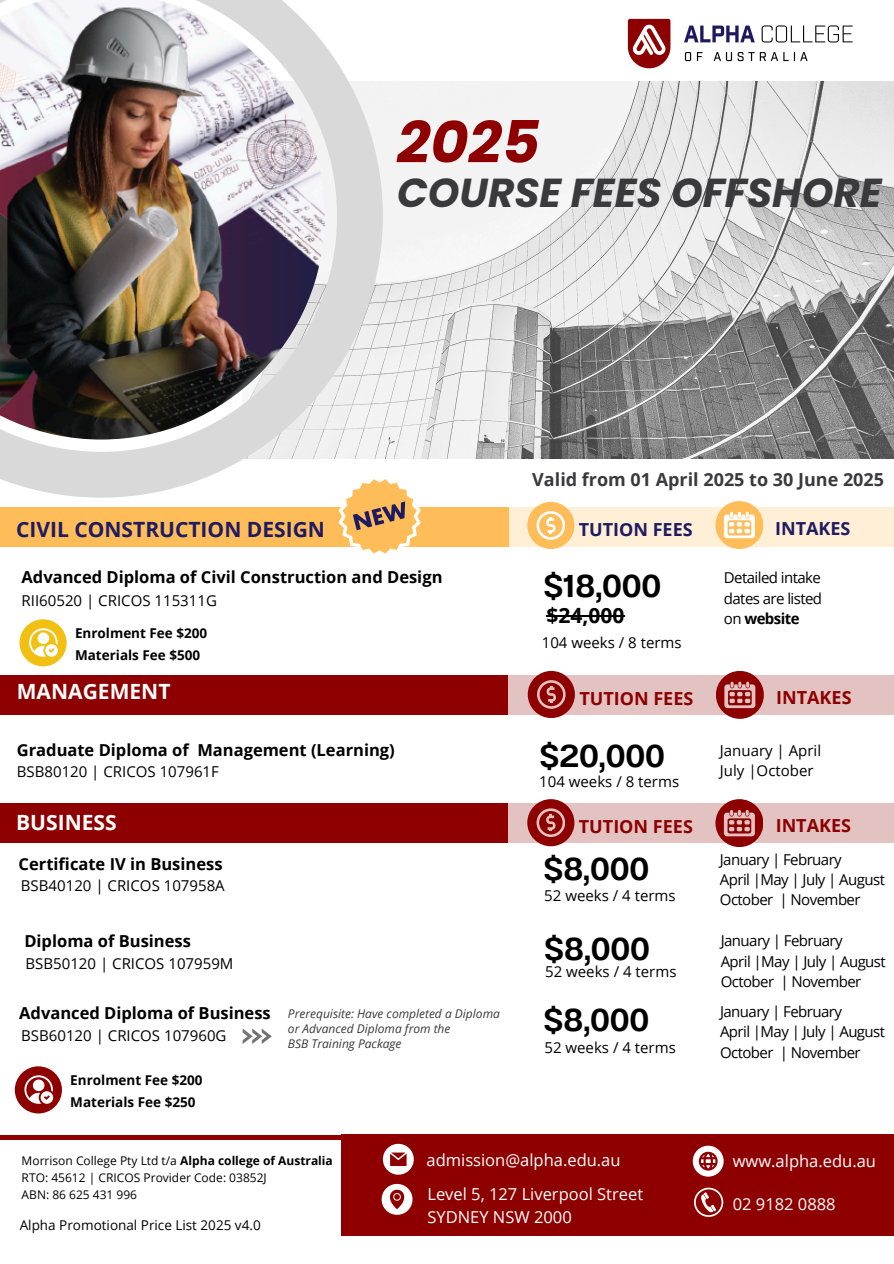
<style>
.page{position:relative;width:894px;height:1264px;background:#fff}
.page>*{position:absolute;margin:0;border:0;box-sizing:border-box;transform-origin:0 0}
.t1{font:italic 700 58.35px "Poppins";color:#8e0000}
.t2{font:italic 700 40.35px "Poppins";color:#3a3a3c}
.t3{font:600 31.5px "Anantason";color:#000}
.t4{font:700 21px "Open Sans";color:#1f1b62}
.t5{font:700 21px "Open Sans";color:#fefefe}
.t6{font:700 21px "Open Sans";color:#fff}
.t7{font:700 21px "Open Sans";color:#000}
.t8{font:700 18px "Open Sans";color:#8e0000}
.t9{font:700 18px "Open Sans";color:#3a3a3c}
.t10{font:700 18px "Open Sans";color:#1f1b62}
.t11{font:700 16.5px "Open Sans";color:#000}
.t12{font:16.5px "Open Sans";color:#fff}
.t13{font:15px "Open Sans";color:#000}
.t14{font:15px/20.2px "Open Sans";letter-spacing:-.035em;color:#000}
.t15{font:15px/20.2px "Open Sans";letter-spacing:-.04em;color:#000}
.t16{font:700 15px "Open Sans";letter-spacing:-.04em;color:#000}
.t17{font:700 13.5px "Open Sans";color:#000}
.t18{font:13.5px "Open Sans";color:#000}
.t19{font:12px "Open Sans";color:#000}
.t20{font:italic 12px "Open Sans";color:#3a3a3c}
.s1{font-weight:400}
.s2{font-weight:700}
</style>
<div class="page">
<img style="left:627px;top:18px;width:226px;height:51px">
<hr style="left:0;top:1135px;width:427px;height:4px;background:#8e0000">
<div style="left:340px;top:1134px;width:553px;height:101px;background:#8e0000"></div>
<svg style="left:383px;top:1143px;width:30px;height:31px"></svg>
<svg style="left:381px;top:1183px;width:31px;height:31px"></svg>
<svg style="left:692px;top:1145px;width:31px;height:31px"></svg>
<svg style="left:694px;top:1187px;width:29px;height:29px"></svg>
<div style="left:503px;top:507px;width:390px;height:39px;background:#ffefd7"></div>
<div style="left:0;top:507px;width:508px;height:39px;background:#ffbd59"></div>
<svg style="left:339px;top:479px;width:81px;height:75px"></svg>
<div style="left:0;top:675px;width:508px;height:39px;background:#8e0000"></div>
<div style="left:19px;top:619px;width:48px;height:47px;background:#f1c013;border-radius:50%"></div>
<svg style="left:29px;top:628px;width:29px;height:28px"></svg>
<div style="left:527px;top:502px;width:47px;height:47px;background:#ffbd59;border-radius:50%"></div>
<svg style="left:536px;top:511px;width:28px;height:28px"></svg>
<div style="left:15px;top:1066px;width:47px;height:47px;background:#8e0000;border-radius:50%"></div>
<svg style="left:24px;top:1075px;width:29px;height:28px"></svg>
<div style="left:715px;top:501px;width:48px;height:48px;background:#ffbd59;border-radius:50%"></div>
<svg style="left:723px;top:512px;width:31px;height:26px"></svg>
<img style="left:383px;top:81px;width:510px;height:377px">
<img style="left:0;top:0;width:383px;height:497px">
<div style="left:715px;top:671px;width:48px;height:48px;background:#8e0000;border-radius:50%"></div>
<div style="left:527px;top:671px;width:47px;height:47px;background:#8e0000;border-radius:50%"></div>
<svg style="left:508px;top:675px;width:385px;height:39px;background:#d5a2a2"></svg>
<div style="left:0;top:803px;width:508px;height:39px;background:#8e0000"></div>
<svg style="left:242px;top:1028px;width:30px;height:16px"></svg>
<div style="left:715px;top:799px;width:48px;height:48px;background:#8e0000;border-radius:50%"></div>
<div style="left:527px;top:799px;width:47px;height:47px;background:#8e0000;border-radius:50%"></div>
<svg style="left:508px;top:803px;width:385px;height:39px;background:#d5a2a2"></svg>
<hr style="left:546px;top:615px;width:78px;height:1px;background:#000">
<p class="t1" style="left:397px;top:101px;width:144px">2025</p>
<p class="t2" style="left:397px;top:164px;width:486px">COURSE FEES OFFSHORE</p>
<h2 class="t4" style="left:16px;top:514px;width:310px">CIVIL CONSTRUCTION DESIGN</h2>
<h4 class="t11" style="left:22px;top:565px;width:422px">Advanced Diploma of Civil Construction and Design</h4>
<p class="t13" style="left:22px;top:589px;width:197px">RII60520 | CRICOS 115311G</p>
<p class="t17" style="left:75px;top:624px;width:134px">Enrolment Fee $200</p>
<p class="t17" style="left:75px;top:645px;width:127px">Materials Fee $500</p>
<p class="t5" style="left:17px;top:677px;width:155px">MANAGEMENT</p>
<p class="t11" style="left:17px;top:738px;width:379px">Graduate Diploma of Management (Learning)</p>
<p class="t13" style="left:17px;top:761px;width:203px">BSB80120 | CRICOS 107961F</p>
<p class="t9" style="left:532px;top:467px;width:353px">Valid from 01 April 2025 to 30 June 2025</p>
<p class="t10" style="left:578px;top:516px;width:115px">TUTION FEES</p>
<h2 class="t3" style="left:543px;top:567px;width:119px">$18,000</h2>
<p class="t7" style="left:546px;top:601px;width:79px">$24,000</p>
<p class="t13" style="left:541px;top:632px;width:141px">104 weeks / 8 terms</p>
<h5 class="t10" style="left:774px;top:516px;width:77px">INTAKES</h5>
<h6 class="t15" style="left:723px;top:567px;width:100px">Detailed intake dates are listed</h6>
<p class="t16" style="left:723px;top:607px;width:77px"><span class="s1">on</span> website</p>
<p class="t8" style="left:579px;top:685px;width:115px">TUTION FEES</p>
<p class="t8" style="left:776px;top:684px;width:77px">INTAKES</p>
<p class="t3" style="left:539px;top:737px;width:127px">$20,000</p>
<p class="t13" style="left:539px;top:770px;width:141px">104 weeks / 8 terms</p>
<h5 class="t13" style="left:719px;top:740px;width:103px">January | April</h5>
<h3 class="t13" style="left:719px;top:760px;width:95px">July |October</h3>
<h5 class="t6" style="left:16px;top:808px;width:102px">BUSINESS</h5>
<p class="t8" style="left:578px;top:813px;width:115px">TUTION FEES</p>
<p class="t8" style="left:775px;top:812px;width:77px">INTAKES</p>
<p class="t11" style="left:19px;top:852px;width:205px">Certificate IV in Business</p>
<h2 class="t13" style="left:21px;top:875px;width:205px">BSB40120 | CRICOS 107958A</h2>
<h6 class="t3" style="left:543px;top:850px;width:107px">$8,000</h6>
<p class="t14" style="left:719px;top:848px;width:166px">January | February<br>April |May | July | August</p>
<h2 class="t15" style="left:719px;top:889px;width:142px">October | November</h2>
<p class="t13" style="left:544px;top:885px;width:133px">52 weeks / 4 terms</p>
<h6 class="t3" style="left:544px;top:930px;width:107px">$8,000</h6>
<p class="t14" style="left:720px;top:930px;width:166px">January | February<br>April |May | July | August</p>
<p class="t15" style="left:720px;top:970px;width:142px">October | November</p>
<p class="t11" style="left:24px;top:929px;width:168px">Diploma of Business</p>
<p class="t13" style="left:26px;top:953px;width:209px">BSB50120 | CRICOS 107959M</p>
<p class="t13" style="left:545px;top:961px;width:133px">52 weeks / 4 terms</p>
<p class="t11" style="left:19px;top:1001px;width:253px">Advanced Diploma of Business</p>
<p class="t13" style="left:21px;top:1024px;width:207px">BSB60120 | CRICOS 107960G</p>
<h1 class="t17" style="left:70px;top:1070px;width:134px">Enrolment Fee $200</h1>
<h6 class="t17" style="left:70px;top:1092px;width:127px">Materials Fee $250</h6>
<h5 class="t20" style="left:288px;top:1005px;width:213px">Prerequisite: Have completed a Diploma</h5>
<h3 class="t20" style="left:288px;top:1020px;width:164px">or Advanced Diploma from the</h3>
<h6 class="t20" style="left:288px;top:1035px;width:115px">BSB Training Package</h6>
<p class="t3" style="left:543px;top:1001px;width:107px">$8,000</p>
<p class="t14" style="left:719px;top:1001px;width:166px">January | February<br>April |May | July | August</p>
<p class="t15" style="left:719px;top:1041px;width:142px">October | November</p>
<p class="t13" style="left:544px;top:1036px;width:133px">52 weeks / 4 terms</p>
<p class="t19" style="left:22px;top:1152px;width:313px">Morrison College Pty Ltd t/a <span class="s2">Alpha college of Australia</span></p>
<h3 class="t19" style="left:22px;top:1169px;width:246px">RTO: 45612 | CRICOS Provider Code: 03852J</h3>
<h5 class="t19" style="left:22px;top:1186px;width:117px">ABN: 86 625 431 996</h5>
<p class="t18" style="left:20px;top:1215px;width:242px">Alpha Promotional Price List 2025 v4.0</p>
<h6 class="t12" style="left:426px;top:1147px;width:195px">admission@alpha.edu.au</h6>
<h5 class="t12" style="left:732px;top:1148px;width:145px">www.alpha.edu.au</h5>
<p class="t12" style="left:427px;top:1182px;width:217px">Level 5, 127 Liverpool Street</p>
<p class="t12" style="left:427px;top:1205px;width:146px">SYDNEY NSW 2000</p>
<p class="t12" style="left:732px;top:1192px;width:104px">02 9182 0888</p>
</div>
